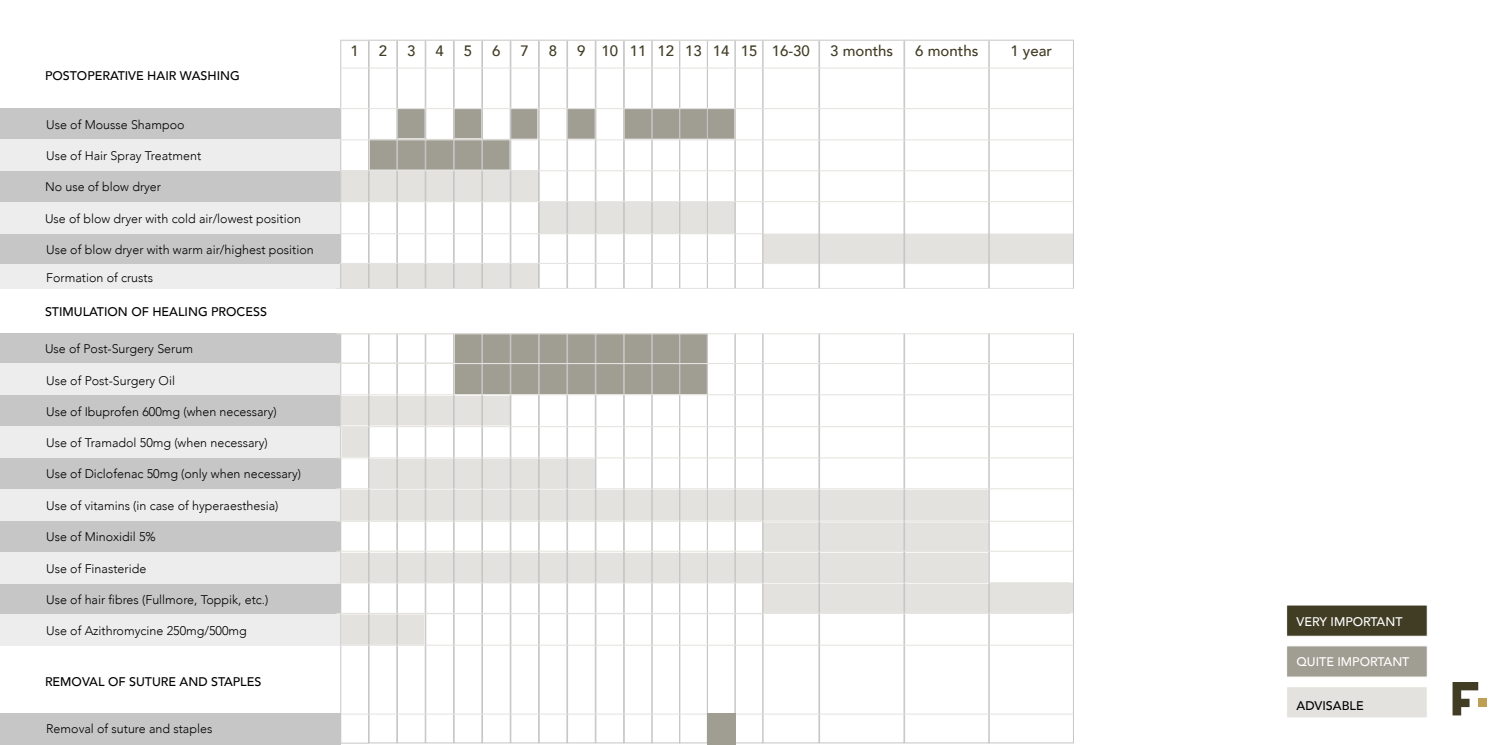
<style>
.page{position:relative;width:1506px;height:745px;background:#fff}
.page>*{position:absolute;margin:0;border:0;box-sizing:border-box;transform-origin:0 0}
.t1{font:500 15px "Avenir";color:#413d25}
.t2{font:300 12.5px "Avenir";color:#000}
.t3{font:500 12.5px "Avenir";color:#000}
.t4{font:500 12.5px "Avenir";color:#fff}
</style>
<div class="page">
<div style="left:0;top:108px;width:341px;height:31px;background:#c6c6c6"></div>
<div style="left:0;top:171px;width:341px;height:31px;background:#c6c6c6"></div>
<div style="left:0;top:233px;width:341px;height:31px;background:#c6c6c6"></div>
<div style="left:0;top:332px;width:341px;height:31px;background:#c6c6c6"></div>
<div style="left:0;top:395px;width:341px;height:31px;background:#c6c6c6"></div>
<div style="left:0;top:520px;width:341px;height:31px;background:#c6c6c6"></div>
<div style="left:0;top:457px;width:341px;height:32px;background:#c6c6c6"></div>
<div style="left:0;top:582px;width:341px;height:32px;background:#c6c6c6"></div>
<div style="left:0;top:139px;width:341px;height:32px;background:#ededed"></div>
<div style="left:0;top:202px;width:340px;height:31px;background:#ededed"></div>
<div style="left:0;top:264px;width:341px;height:31px;background:#ededed"></div>
<div style="left:0;top:363px;width:341px;height:32px;background:#ededed"></div>
<div style="left:0;top:489px;width:341px;height:31px;background:#ededed"></div>
<div style="left:0;top:426px;width:341px;height:31px;background:#ededed"></div>
<div style="left:0;top:551px;width:341px;height:31px;background:#ededed"></div>
<div style="left:0;top:614px;width:341px;height:31px;background:#ededed"></div>
<div style="left:539px;top:202px;width:195px;height:31px;background:#e3e2de"></div>
<div style="left:341px;top:264px;width:198px;height:31px;background:#e3e2de"></div>
<div style="left:454px;top:332px;width:254px;height:32px;background:#a09e92;border:1px solid #fff"></div>
<div style="left:454px;top:363px;width:254px;height:32px;background:#a09e92"></div>
<div style="left:340px;top:395px;width:171px;height:31px;background:#e3e2de;border:1px solid #fff"></div>
<div style="left:369px;top:457px;width:227px;height:32px;background:#e3e2de;border:1px solid #fff"></div>
<div style="left:341px;top:426px;width:28px;height:31px;background:#e3e2de"></div>
<div style="left:1286px;top:604px;width:141px;height:32px;background:#413d25;border:1px solid #fff"></div>
<div style="left:1286px;top:645px;width:141px;height:32px;background:#a09e92;border:1px solid #fff"></div>
<div style="left:1286px;top:686px;width:141px;height:31px;background:#e3e2de;border:1px solid #fff"></div>
<div style="left:763px;top:581px;width:311px;height:32px;background:#e3e2de;border:1px solid #fff"></div>
<div style="left:340px;top:488px;width:649px;height:33px;background:#e3e2de;border:1px solid #fff"></div>
<div style="left:340px;top:613px;width:85px;height:32px;background:#e3e2de;border:1px solid #fff"></div>
<div style="left:763px;top:232px;width:311px;height:32px;background:#e3e2de;border:1px solid #fff"></div>
<div style="left:762px;top:521px;width:227px;height:32px;background:#e3e2de;border:1px solid #fff"></div>
<div style="left:340px;top:551px;width:649px;height:32px;background:#e3e2de;border:1px solid #fff"></div>
<div style="left:340px;top:171px;width:199px;height:31px;background:#e3e2de"></div>
<div style="left:397px;top:108px;width:29px;height:31px;background:#a09e92"></div>
<div style="left:454px;top:108px;width:28px;height:31px;background:#a09e92"></div>
<div style="left:510px;top:108px;width:28px;height:31px;background:#a09e92"></div>
<div style="left:567px;top:108px;width:29px;height:31px;background:#a09e92"></div>
<div style="left:624px;top:108px;width:111px;height:31px;background:#a09e92"></div>
<div style="left:369px;top:138px;width:141px;height:32px;background:#a09e92;border:1px solid #fff"></div>
<div style="left:340px;top:40px;width:29px;height:703px;border:1px solid #c6c6c6"></div>
<div style="left:369px;top:40px;width:28px;height:702px;border:1px solid #c6c6c6"></div>
<div style="left:397px;top:40px;width:28px;height:702px;border:1px solid #c6c6c6"></div>
<div style="left:425px;top:40px;width:29px;height:702px;border:1px solid #c6c6c6"></div>
<div style="left:454px;top:40px;width:28px;height:702px;border:1px solid #c6c6c6"></div>
<div style="left:482px;top:40px;width:29px;height:702px;border:1px solid #c6c6c6"></div>
<div style="left:511px;top:40px;width:28px;height:702px;border:1px solid #c6c6c6"></div>
<div style="left:539px;top:40px;width:28px;height:702px;border:1px solid #c6c6c6"></div>
<div style="left:567px;top:40px;width:29px;height:702px;border:1px solid #c6c6c6"></div>
<div style="left:596px;top:40px;width:28px;height:702px;border:1px solid #c6c6c6"></div>
<div style="left:624px;top:40px;width:28px;height:702px;border:1px solid #c6c6c6"></div>
<div style="left:652px;top:40px;width:28px;height:702px;border:1px solid #c6c6c6"></div>
<div style="left:679px;top:40px;width:29px;height:702px;border:1px solid #c6c6c6"></div>
<div style="left:707px;top:40px;width:28px;height:702px;border:1px solid #c6c6c6"></div>
<div style="left:735px;top:40px;width:28px;height:702px;border:1px solid #c6c6c6"></div>
<div style="left:763px;top:40px;width:56px;height:702px;border:1px solid #c6c6c6"></div>
<div style="left:819px;top:40px;width:85px;height:702px;border:1px solid #c6c6c6"></div>
<div style="left:904px;top:40px;width:85px;height:702px;border:1px solid #c6c6c6"></div>
<div style="left:989px;top:40px;width:85px;height:702px;border:1px solid #c6c6c6"></div>
<svg style="left:1452px;top:682px;width:26px;height:33px"></svg>
<div style="left:1478px;top:698px;width:9px;height:8px;background:#be9f56"></div>
<hr style="left:340px;top:613px;width:423px;height:1px;background:#e3e2de">
<hr style="left:340px;top:362px;width:114px;height:1px;background:#e3e2de">
<hr style="left:340px;top:233px;width:423px;height:1px;background:#e3e2de">
<hr style="left:340px;top:263px;width:423px;height:1px;background:#e3e2de">
<hr style="left:340px;top:170px;width:734px;height:1px;background:#e3e2de">
<hr style="left:336px;top:333px;width:738px;height:1px;background:#e3e2de">
<hr style="left:336px;top:363px;width:738px;height:1px;background:#e3e2de">
<hr style="left:336px;top:394px;width:738px;height:1px;background:#e3e2de">
<hr style="left:336px;top:426px;width:738px;height:1px;background:#e3e2de">
<hr style="left:336px;top:457px;width:738px;height:1px;background:#e3e2de">
<hr style="left:336px;top:488px;width:738px;height:1px;background:#e3e2de">
<hr style="left:336px;top:520px;width:738px;height:1px;background:#e3e2de">
<hr style="left:336px;top:550px;width:738px;height:1px;background:#e3e2de">
<hr style="left:336px;top:582px;width:734px;height:1px;background:#e3e2de">
<hr style="left:336px;top:612px;width:734px;height:1px;background:#e3e2de">
<hr style="left:340px;top:644px;width:734px;height:1px;background:#e3e2de">
<hr style="left:340px;top:713px;width:734px;height:1px;background:#e3e2de">
<hr style="left:340px;top:139px;width:734px;height:1px;background:#e3e2de">
<hr style="left:340px;top:201px;width:734px;height:1px;background:#e3e2de">
<hr style="left:340px;top:108px;width:734px;height:1px;background:#e3e2de">
<hr style="left:340px;top:68px;width:734px;height:1px;background:#e3e2de">
<hr style="left:340px;top:40px;width:734px;height:1px;background:#e3e2de">
<div style="left:0;top:288px;width:1093px;height:44px;background:#fff"></div>
<div style="left:0;top:712px;width:341px;height:31px;background:#c6c6c6"></div>
<div style="left:707px;top:713px;width:28px;height:31px;background:#a09e92"></div>
<p class="t3" style="left:45px;top:65px;width:196px">POSTOPERATIVE HAIR WASHING</p>
<p class="t2" style="left:46px;top:117px;width:140px">Use of Mousse Shampoo</p>
<p class="t2" style="left:46px;top:148px;width:156px">Use of Hair Spray Treatment</p>
<p class="t2" style="left:45px;top:179px;width:118px">No use of blow dryer</p>
<p class="t2" style="left:45px;top:211px;width:258px">Use of blow dryer with cold air/lowest position</p>
<p class="t2" style="left:46px;top:242px;width:269px">Use of blow dryer with warm air/highest position</p>
<p class="t2" style="left:46px;top:270px;width:108px">Formation of crusts</p>
<p class="t3" style="left:45px;top:301px;width:223px">STIMULATION OF HEALING PROCESS</p>
<p class="t2" style="left:45px;top:341px;width:149px">Use of Post-Surgery Serum</p>
<p class="t2" style="left:46px;top:373px;width:130px">Use of Post-Surgery Oil</p>
<p class="t2" style="left:46px;top:403px;width:232px">Use of Ibuprofen 600mg (when necessary)</p>
<p class="t2" style="left:46px;top:435px;width:223px">Use of Tramadol 50mg (when necessary)</p>
<p class="t2" style="left:46px;top:466px;width:256px">Use of Diclofenac 50mg (only when necessary)</p>
<p class="t2" style="left:46px;top:498px;width:234px">Use of vitamins (in case of hyperaesthesia)</p>
<p class="t2" style="left:46px;top:529px;width:111px">Use of Minoxidil 5%</p>
<p class="t2" style="left:46px;top:560px;width:102px">Use of Finasteride</p>
<p class="t2" style="left:46px;top:591px;width:224px">Use of hair fibres (Fullmore, Toppik, etc.)</p>
<p class="t2" style="left:46px;top:622px;width:202px">Use of Azithromycine 250mg/500mg</p>
<p class="t3" style="left:45px;top:670px;width:218px">REMOVAL OF SUTURE AND STAPLES</p>
<p class="t2" style="left:46px;top:720px;width:168px">Removal of suture and staples</p>
<p class="t1" style="left:350px;top:38px;width:10px">1</p>
<p class="t1" style="left:379px;top:37px;width:10px">2</p>
<p class="t1" style="left:407px;top:37px;width:10px">3</p>
<p class="t1" style="left:435px;top:37px;width:10px">4</p>
<p class="t1" style="left:464px;top:37px;width:10px">5</p>
<p class="t1" style="left:492px;top:37px;width:10px">6</p>
<p class="t1" style="left:521px;top:37px;width:10px">7</p>
<p class="t1" style="left:549px;top:37px;width:10px">8</p>
<p class="t1" style="left:577px;top:37px;width:234px">9 10 11 12 13 14 15 16-30</p>
<p class="t1" style="left:830px;top:37px;width:65px">3 months</p>
<p class="t1" style="left:915px;top:37px;width:65px">6 months</p>
<p class="t1" style="left:1010px;top:37px;width:43px">1 year</p>
<p class="t4" style="left:1296px;top:610px;width:108px">VERY IMPORTANT</p>
<p class="t4" style="left:1296px;top:651px;width:114px">QUITE IMPORTANT</p>
<p class="t3" style="left:1296px;top:694px;width:69px">ADVISABLE</p>
</div>
